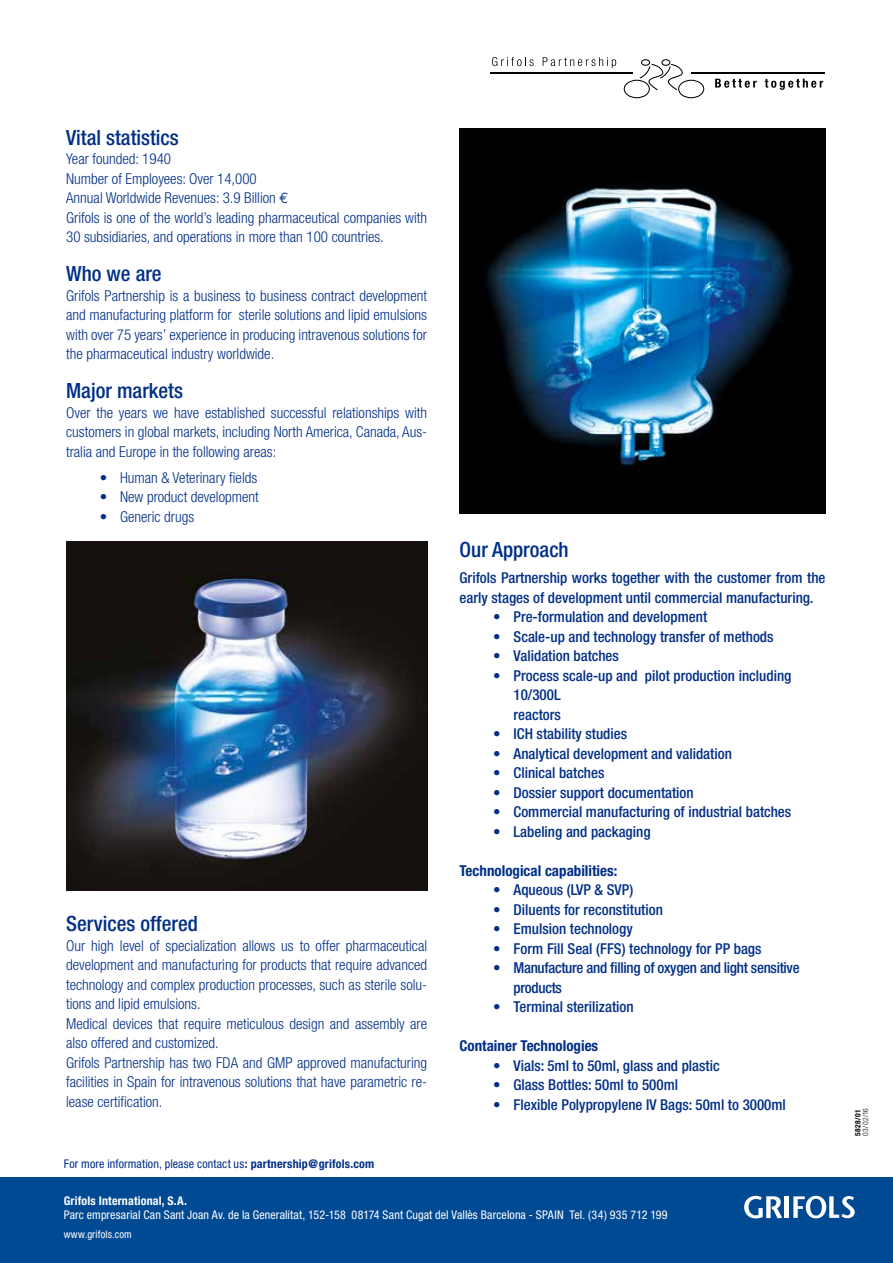
<style>
.page{position:relative;width:893px;height:1263px;background:#fff}
.page>*{position:absolute;margin:0;border:0;box-sizing:border-box;transform-origin:0 0}
.t1{font:500 condensed 21px "Helvetica Neue";color:#002f87}
.t2{font:300 condensed 15px/19.5px "Helvetica Neue";color:#002f87}
.t3{font:500 condensed 15px/19.5px "Helvetica Neue";color:#002f87}
.t4{font:500 condensed 15px/19.5px "Helvetica Neue";letter-spacing:-.02em;color:#002f87}
.t5{font:700 condensed 15px "Helvetica Neue";color:#002f87}
.t6{font:condensed 12px "Helvetica Neue";letter-spacing:.01em;color:#fff}
.t7{font:condensed 12px "Helvetica Neue";letter-spacing:.01em;color:#002f87}
.t8{font:700 condensed 12px "Helvetica Neue";letter-spacing:.015em;color:#fff}
.t9{font:condensed 10.5px "Helvetica Neue";letter-spacing:.015em;color:#fff}
.t10{font:300 condensed 7.5px "Helvetica Neue";color:#000}
.t11{font:700 condensed 7.5px "Helvetica Neue";letter-spacing:.035em;color:#000}
.s1{font-family:"Euro Mono";font-weight:400;font-stretch:normal}
.s2{font-weight:700}
</style>
<div class="page">
<img style="left:66px;top:541px;width:361px;height:350px">
<img style="left:460px;top:128px;width:365px;height:385px">
<svg style="left:492px;top:57px;width:42px;height:9px"></svg>
<svg style="left:543px;top:57px;width:73px;height:11px"></svg>
<svg style="left:715px;top:79px;width:42px;height:9px"></svg>
<svg style="left:765px;top:79px;width:58px;height:11px"></svg>
<hr style="left:691px;top:72px;width:134px;height:1px;background:#000">
<hr style="left:490px;top:72px;width:143px;height:1px;background:#000">
<svg style="left:624px;top:59px;width:80px;height:39px"></svg>
<div style="left:0;top:1178px;width:893px;height:85px;background:#004a93"></div>
<svg style="left:744px;top:1196px;width:38px;height:22px"></svg>
<div style="left:784px;top:1196px;width:5px;height:22px;background:#fff"></div>
<svg style="left:793px;top:1196px;width:62px;height:22px"></svg>
<h1 class="t1" style="left:66px;top:125px;width:114px">Vital statistics</h1>
<p class="t2" style="left:66px;top:149px;width:363px">Year founded: 1940<br>Number of Employees: Over 14,000<br>Annual Worldwide Revenues: 3.9 Billion <span class="s1">€<br></span>Grifols is one of the world’s leading pharmaceutical companies with 30 subsidiaries, and operations in more than 100 countries.</p>
<h1 class="t1" style="left:66px;top:261px;width:97px">Who we are</h1>
<p class="t2" style="left:66px;top:285px;width:363px;text-align:justify">Grifols Partnership is a business to business contract development and manufacturing platform for sterile solutions and lipid emulsions with over 75 years’ experience in producing intravenous solutions for the pharmaceutical industry worldwide.</p>
<h1 class="t1" style="left:66px;top:378px;width:118px">Major markets</h1>
<p class="t2" style="left:66px;top:402px;width:363px;text-align:justify">Over the years we have established successful relationships with customers in global markets, including North America, Canada, Aus&shy;tralia and Europe in the following areas:</p>
<p class="t2" style="left:100px;top:468px;width:159px">• Human &amp; Veterinary fields</p>
<p class="t2" style="left:100px;top:487px;width:160px">• New product development</p>
<p class="t2" style="left:100px;top:507px;width:96px">• Generic drugs</p>
<h1 class="t1" style="left:66px;top:911px;width:133px">Services offered</h1>
<p class="t2" style="left:66px;top:936px;width:363px">Our high level of specialization allows us to offer pharmaceutical development and manufacturing for products that require advanced technology and complex production processes, such as sterile solu&shy;tions and lipid emulsions.<br>Medical devices that require meticulous design and assembly are also offered and customized.<br>Grifols Partnership has two FDA and GMP approved manufacturing facilities in Spain for intravenous solutions that have parametric re&shy;lease certification.</p>
<p class="t7" style="left:64px;top:1157px;width:312px">For more information, please contact us<span class="s2">: partnership@grifols.com</span></p>
<h1 class="t1" style="left:460px;top:537px;width:111px">Our Approach</h1>
<p class="t3" style="left:460px;top:568px;width:367px">Grifols Partnership works together with the customer from the early stages of development until commercial manufacturing.</p>
<p class="t3" style="left:493px;top:607px;width:215px">• Pre-formulation and development</p>
<p class="t3" style="left:493px;top:626px;width:282px">• Scale-up and technology transfer of methods</p>
<p class="t3" style="left:493px;top:646px;width:127px">• Validation batches</p>
<p class="t3" style="left:514px;top:665px;width:279px;text-indent:-20px">• Process scale-up and pilot production including<br>10/300L<br>reactors</p>
<p class="t3" style="left:493px;top:724px;width:135px">• ICH stability studies</p>
<p class="t3" style="left:493px;top:743px;width:240px">• Analytical development and validation</p>
<p class="t3" style="left:493px;top:763px;width:113px">• Clinical batches</p>
<p class="t3" style="left:493px;top:782px;width:202px">• Dossier support documentation</p>
<p class="t3" style="left:493px;top:802px;width:299px">• Commercial manufacturing of industrial batches</p>
<p class="t3" style="left:493px;top:821px;width:159px">• Labeling and packaging</p>
<p class="t5" style="left:460px;top:861px;width:159px">Technological capabilities:</p>
<p class="t3" style="left:493px;top:880px;width:141px">• Aqueous (LVP &amp; SVP)</p>
<p class="t3" style="left:493px;top:899px;width:171px">• Diluents for reconstitution</p>
<p class="t3" style="left:493px;top:919px;width:141px">• Emulsion technology</p>
<p class="t3" style="left:493px;top:938px;width:270px">• Form Fill Seal (FFS) technology for PP bags</p>
<p class="t4" style="left:514px;top:958px;width:288px;text-indent:-20px">• Manufacture and filling of oxygen and light sensitive products</p>
<p class="t3" style="left:493px;top:997px;width:142px">• Terminal sterilization</p>
<p class="t5" style="left:460px;top:1037px;width:140px">Container Technologies</p>
<p class="t3" style="left:493px;top:1055px;width:228px">• Vials: 5ml to 50ml, glass and plastic</p>
<p class="t3" style="left:493px;top:1075px;width:186px">• Glass Bottles: 50ml to 500ml</p>
<p class="t3" style="left:493px;top:1094px;width:294px">• Flexible Polypropylene IV Bags: 50ml to 3000ml</p>
<p class="t8" style="left:64px;top:1193px;width:125px">Grifols International, S.A.</p>
<p class="t6" style="left:64px;top:1208px;width:605px">Parc empresarial Can Sant Joan Av. de la Generalitat, 152-158 08174 Sant Cugat del Vallès Barcelona - SPAIN Tel. (34) 935 712 199</p>
<p class="t9" style="left:64px;top:1228px;width:70px">www.grifols.com</p>
<p class="t11" style="left:853px;top:1135px;width:27px;rotate:-90deg">5828/01</p>
<p class="t10" style="left:861px;top:1135px;width:29px;rotate:-90deg">03/02/16</p>
</div>
